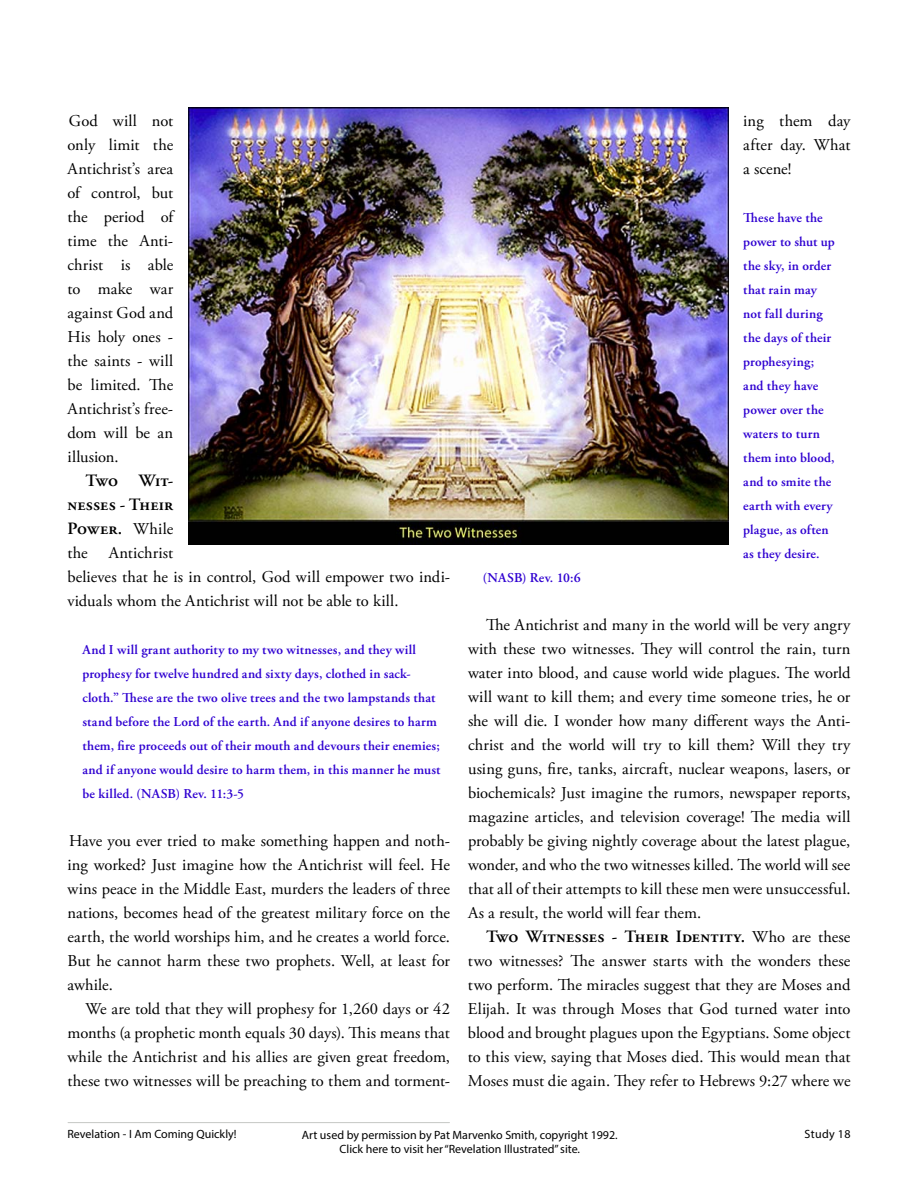
<style>
.page{position:relative;width:918px;height:1188px;background:#fff}
.page>*{position:absolute;margin:0;border:0;box-sizing:border-box;transform-origin:0 0}
.t1{font:600 17.25px/24px "Adobe Garamond Pro";letter-spacing:.01em;color:#000;text-align:justify}
.t2{font:16.5px/24px "Adobe Garamond Pro";letter-spacing:.005em;color:#000;text-align:justify}
.t3{font:600 13.5px/24px "Adobe Garamond Pro";color:#2f00d1}
.t4{font:12px "Myriad Pro";color:#000}
.s1{font-weight:400;font-size:16.5px}
</style>
<div class="page">
<hr style="left:68px;top:1122px;width:381px;height:1px;background:#cbcdca">
<img style="left:188px;top:107px;width:540px;height:437px">
<p class="t2" style="left:67px;top:110px;width:107px">God will not only limit the Antichrist’s area of control, but the period of time the Anti&shy;christ is able to make war against God and His holy ones - the saints - will be limited. The Antichrist’s free&shy;dom will be an illusion.</p>
<p class="t1" style="left:67px;top:470px;width:107px;text-indent:18px">Two Wit&shy;nesses - Their Power. <span class="s1">While</span></p>
<p class="t2" style="left:68px;top:542px;width:22px">the</p>
<p class="t2" style="left:68px;top:542px;width:384px;text-align:left;text-indent:41px">Antichrist<br>believes that he is in control, God will empower two indi&shy;viduals whom the Antichrist will not be able to kill.</p>
<p class="t3" style="left:82px;top:639px;width:360px">And I will grant authority to my two witnesses, and they will prophesy for twelve hundred and sixty days, clothed in sack&shy;cloth.” These are the two olive trees and the two lampstands that stand before the Lord of the earth. And if anyone desires to harm them, fire proceeds out of their mouth and devours their enemies; and if anyone would desire to harm them, in this manner he must be killed. (NASB) Rev. 11:3-5</p>
<p class="t2" style="left:68px;top:830px;width:384px">Have you ever tried to make something happen and noth&shy;ing worked? Just imagine how the Antichrist will feel. He wins peace in the Middle East, murders the leaders of three nations, becomes head of the greatest military force on the earth, the world worships him, and he creates a world force.<br>But he cannot harm these two prophets. Well, at least for awhile.</p>
<p class="t2" style="left:68px;top:998px;width:384px;text-indent:18px">We are told that they will prophesy for 1,260 days or 42 months (a prophetic month equals 30 days). This means that while the Antichrist and his allies are given great freedom, these two witnesses will be preaching to them and torment-</p>
<p class="t2" style="left:743px;top:110px;width:109px">ing them day after day. What a scene!</p>
<p class="t3" style="left:743px;top:207px;width:93px">These have the power to shut up the sky, in order that rain may not fall during the days of their prophesying; and they have power over the waters to turn them into blood, and to smite the earth with every plague, as often as they desire.</p>
<p class="t3" style="left:483px;top:567px;width:99px">(NASB) Rev. 10:6</p>
<p class="t2" style="left:468px;top:614px;width:384px;text-indent:18px">The Antichrist and many in the world will be very angry with these two witnesses. They will control the rain, turn water into blood, and cause world wide plagues. The world will want to kill them; and every time someone tries, he or she will die. I wonder how many different ways the Anti&shy;christ and the world will try to kill them? Will they try using guns, fire, tanks, aircraft, nuclear weapons, lasers, or biochemicals? Just imagine the rumors, newspaper reports, magazine articles, and television coverage! The media will probably be giving nightly coverage about the latest plague, wonder, and who the two witnesses killed. The world will see that all of their attempts to kill these men were unsuccessful.<br>As a result, the world will fear them.</p>
<p class="t1" style="left:486px;top:926px;width:366px">Two Witnesses - Their Identity. <span class="s1">Who are these</span></p>
<p class="t2" style="left:468px;top:950px;width:384px">two witnesses? The answer starts with the wonders these two perform. The miracles suggest that they are Moses and Elijah. It was through Moses that God turned water into blood and brought plagues upon the Egyptians. Some object to this view, saying that Moses died. This would mean that Moses must die again. They refer to Hebrews 9:27 where we</p>
<p class="t4" style="left:68px;top:1129px;width:171px">Revelation - I Am Coming Quickly!</p>
<p class="t4" style="left:302px;top:1131px;width:317px">Art used by permission by Pat Marvenko Smith, copyright 1992.</p>
<p class="t4" style="left:805px;top:1129px;width:47px">Study 18</p>
<p class="t4" style="left:340px;top:1144px;width:242px">Click here to visit her “Revelation Illustrated” site.</p>
</div>
